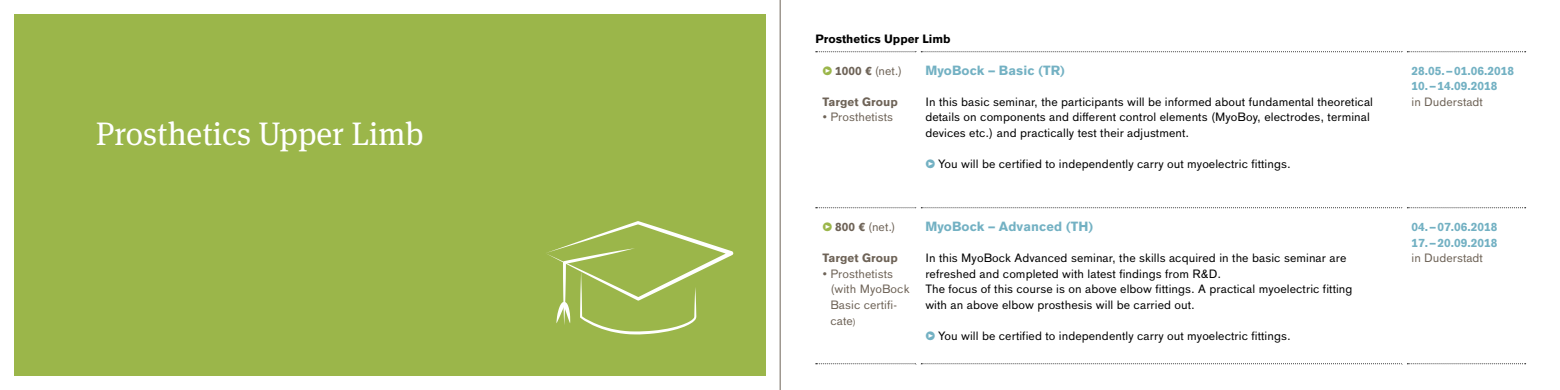
<style>
.page{position:relative;width:1560px;height:390px;background:#fff}
.page>*{position:absolute;margin:0;border:0;box-sizing:border-box;transform-origin:0 0}
.t1{font:32.5px "OBO Serif";color:#fff}
.t2{font:700 13.12px "OBO Sans";letter-spacing:.005em;color:#73b1c3}
.t3{font:11.88px/15.6px "OBO Sans";letter-spacing:.005em;color:#000}
.t4{font:11.88px/15.6px "OBO Sans";letter-spacing:.005em;color:#6e6357}
.t5{font:700 11.88px "OBO Sans";letter-spacing:.005em;color:#73b1c3}
.t6{font:700 11.88px "OBO Sans";letter-spacing:.005em;color:#6e6357}
.t7{font:700 11.88px "OBO Sans";color:#000}
.s1{font-family:"OBO Serif";color:#9bb64a}
.s2{font-weight:700}
.s3{font-family:"OBO Serif";color:#73b1c3}
.s4{font-size:9.38px}
</style>
<div class="page">
<div style="left:14px;top:14px;width:751px;height:362px;background:#9bb64a"></div>
<svg style="left:547px;top:221px;width:186px;height:113px"></svg>
<svg style="left:815px;top:51px;width:710px;height:1px"></svg>
<svg style="left:815px;top:207px;width:710px;height:1px"></svg>
<svg style="left:815px;top:363px;width:710px;height:1px"></svg>
<div style="left:915px;top:51px;width:5px;height:157px;background:#fff"></div>
<div style="left:1401px;top:51px;width:5px;height:157px;background:#fff"></div>
<div style="left:915px;top:208px;width:5px;height:156px;background:#fff"></div>
<div style="left:1401px;top:208px;width:5px;height:156px;background:#fff"></div>
<hr style="left:779px;top:0;width:1px;height:390px;background:#6e6357">
<h1 class="t1" style="left:96px;top:115px;width:329px">Prosthetics Upper Limb</h1>
<p class="t7" style="left:815px;top:32px;width:137px">Prosthetics Upper Limb</p>
<p class="t4" style="left:822px;top:63px;width:81px"><span class="s1">•</span> <span class="s2">1000 €</span> (net.)</p>
<p class="t6" style="left:822px;top:95px;width:77px">Target Group</p>
<p class="t4" style="left:822px;top:109px;width:72px">• Prosthetists</p>
<p class="t2" style="left:925px;top:62px;width:141px">MyoBock – Basic (TR)</p>
<p class="t3" style="left:925px;top:94px;width:449px">In this basic seminar, the participants will be informed about fundamental theoretical details on components and different control elements (MyoBoy, electrodes, terminal devices etc.) and practically test their adjustment.</p>
<p class="t3" style="left:925px;top:156px;width:367px"><span class="s3">•</span> You will be certified to independently carry out myoelectric fittings.</p>
<p class="t4" style="left:822px;top:219px;width:74px"><span class="s1">•</span> <span class="s2">800 €</span> (net.)</p>
<p class="t6" style="left:822px;top:251px;width:77px">Target Group</p>
<p class="t4" style="left:830px;top:266px;width:81px;text-indent:-8px">• Prosthetists (with MyoBock<br>Basic certifi&shy;cate<span class="s4">)</span></p>
<p class="t2" style="left:925px;top:219px;width:169px">MyoBock – Advanced (TH)</p>
<p class="t3" style="left:925px;top:250px;width:428px">In this MyoBock Advanced seminar, the skills acquired in the basic seminar are refreshed and completed with latest findings from R&amp;D.<br>The focus of this course is on above elbow fittings. A practical myoelectric fitting with an above elbow prosthesis will be carried out.</p>
<p class="t3" style="left:925px;top:328px;width:367px"><span class="s3">•</span> You will be certified to independently carry out myoelectric fittings.</p>
<p class="t5" style="left:1411px;top:63px;width:104px">28.05. –01.06.2018</p>
<p class="t5" style="left:1411px;top:79px;width:87px">10. –14.09.2018</p>
<p class="t4" style="left:1411px;top:94px;width:73px">in Duderstadt</p>
<p class="t5" style="left:1411px;top:220px;width:87px">04. –07.06.2018</p>
<p class="t5" style="left:1411px;top:235px;width:87px">17. –20.09.2018</p>
<p class="t4" style="left:1411px;top:250px;width:73px">in Duderstadt</p>
</div>
